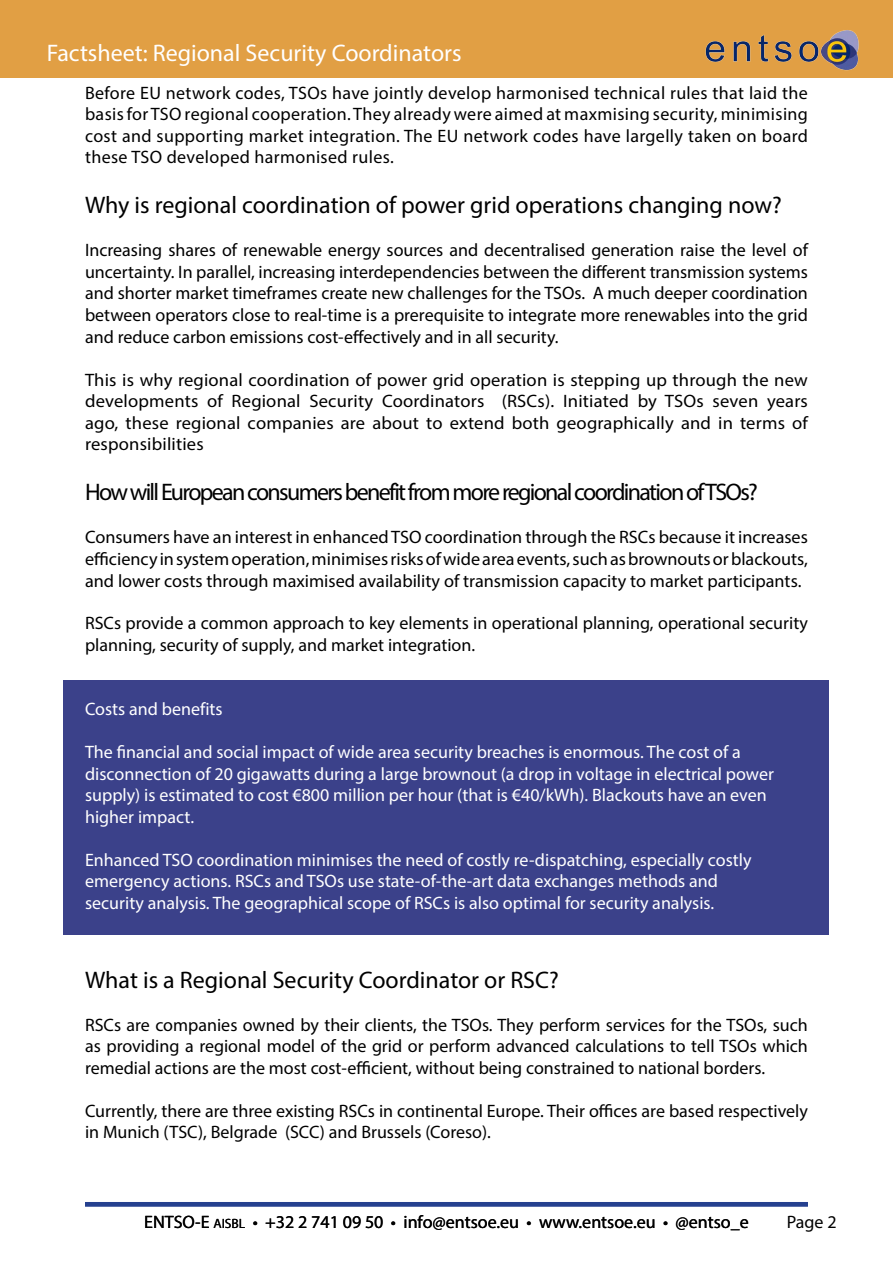
<style>
.page{position:relative;width:893px;height:1263px;background:#fff}
.page>*{position:absolute;margin:0;border:0;box-sizing:border-box;transform-origin:0 0}
.t1{font:24px "Myriad Pro";letter-spacing:-.005em;color:#000}
.t2{font:24px "Myriad Pro";letter-spacing:-.07em;color:#000}
.t3{font:24px "Myriad Pro";color:#fff}
.t4{font:18px/21.6px "Myriad Pro";color:#000;text-align:justify}
.t5{font:18px/21.6px "Myriad Pro";color:#fff}
.s1{font-size:13.5px}
</style>
<div class="page">
<div style="left:64px;top:680px;width:765px;height:61px;background:#3b418a"></div>
<div style="left:64px;top:723px;width:765px;height:125px;background:#3b418a"></div>
<div style="left:64px;top:831px;width:765px;height:103px;background:#3b418a"></div>
<hr style="left:85px;top:1202px;width:723px;height:4px;background:#25408f">
<div style="left:0;top:0;width:893px;height:78px;background:#e19f44"></div>
<img style="left:705px;top:30px;width:154px;height:41px">
<h1 class="t3" style="left:47px;top:38px;width:416px">Factsheet: Regional Security Coordinators</h1>
<p class="t4" style="left:85px;top:81px;width:724px">Before EU network codes, TSOs have jointly develop harmonised technical rules that laid the basis for TSO regional cooperation. They already were aimed at maxmising security, minimising cost and supporting market integration. The EU network codes have largelly taken on board these TSO developed harmonised rules.</p>
<h1 class="t1" style="left:85px;top:191px;width:698px">Why is regional coordination of power grid operations changing now?</h1>
<p class="t4" style="left:85px;top:239px;width:724px">Increasing shares of renewable energy sources and decentralised generation raise the level of uncertainty. In parallel, increasing interdependencies between the different transmission systems and shorter market timeframes create new challenges for the TSOs. A much deeper coordination between operators close to real-time is a prerequisite to integrate more renewables into the grid and reduce carbon emissions cost-effectively and in all security.</p>
<p class="t4" style="left:85px;top:368px;width:724px">This is why regional coordination of power grid operation is stepping up through the new developments of Regional Security Coordinators (RSCs). Initiated by TSOs seven years ago, these regional companies are about to extend both geographically and in terms of responsibilities</p>
<h1 class="t2" style="left:85px;top:478px;width:674px">How will European consumers benefit from more regional coordination of TSOs?</h1>
<p class="t4" style="left:85px;top:526px;width:724px">Consumers have an interest in enhanced TSO coordination through the RSCs because it increases efficiency in system operation, minimises risks of wide area events, such as brownouts or blackouts, and lower costs through maximised availability of transmission capacity to market participants.</p>
<p class="t4" style="left:85px;top:612px;width:724px">RSCs provide a common approach to key elements in operational planning, operational security planning, security of supply, and market integration.</p>
<p class="t5" style="left:85px;top:698px;width:139px">Costs and benefits</p>
<p class="t5" style="left:85px;top:741px;width:690px">The financial and social impact of wide area security breaches is enormous. The cost of a disconnection of 20 gigawatts during a large brownout (a drop in voltage in electrical power supply) is estimated to cost €800 million per hour (that is €40/kWh). Blackouts have an even higher impact.</p>
<p class="t5" style="left:85px;top:848px;width:668px">Enhanced TSO coordination minimises the need of costly re-dispatching, especially costly emergency actions. RSCs and TSOs use state-of-the-art data exchanges methods and security analysis. The geographical scope of RSCs is also optimal for security analysis.</p>
<h1 class="t1" style="left:85px;top:965px;width:475px">What is a Regional Security Coordinator or RSC?</h1>
<p class="t4" style="left:85px;top:1013px;width:724px">RSCs are companies owned by their clients, the TSOs. They perform services for the TSOs, such as providing a regional model of the grid or perform advanced calculations to tell TSOs which remedial actions are the most cost-efficient, without being constrained to national borders.</p>
<p class="t4" style="left:85px;top:1099px;width:724px">Currently, there are three existing RSCs in continental Europe. Their offices are based respectively in Munich (TSC), Belgrade (SCC) and Brussels (Coreso).</p>
<p class="t4" style="left:144px;top:1210px;width:606px">ENTSO-E <span class="s1">AISBL</span> • +32 2 741 09 50 • info@entsoe.eu • www.entsoe.eu • @entso_e</p>
<p class="t4" style="left:787px;top:1210px;width:51px">Page 2</p>
</div>
